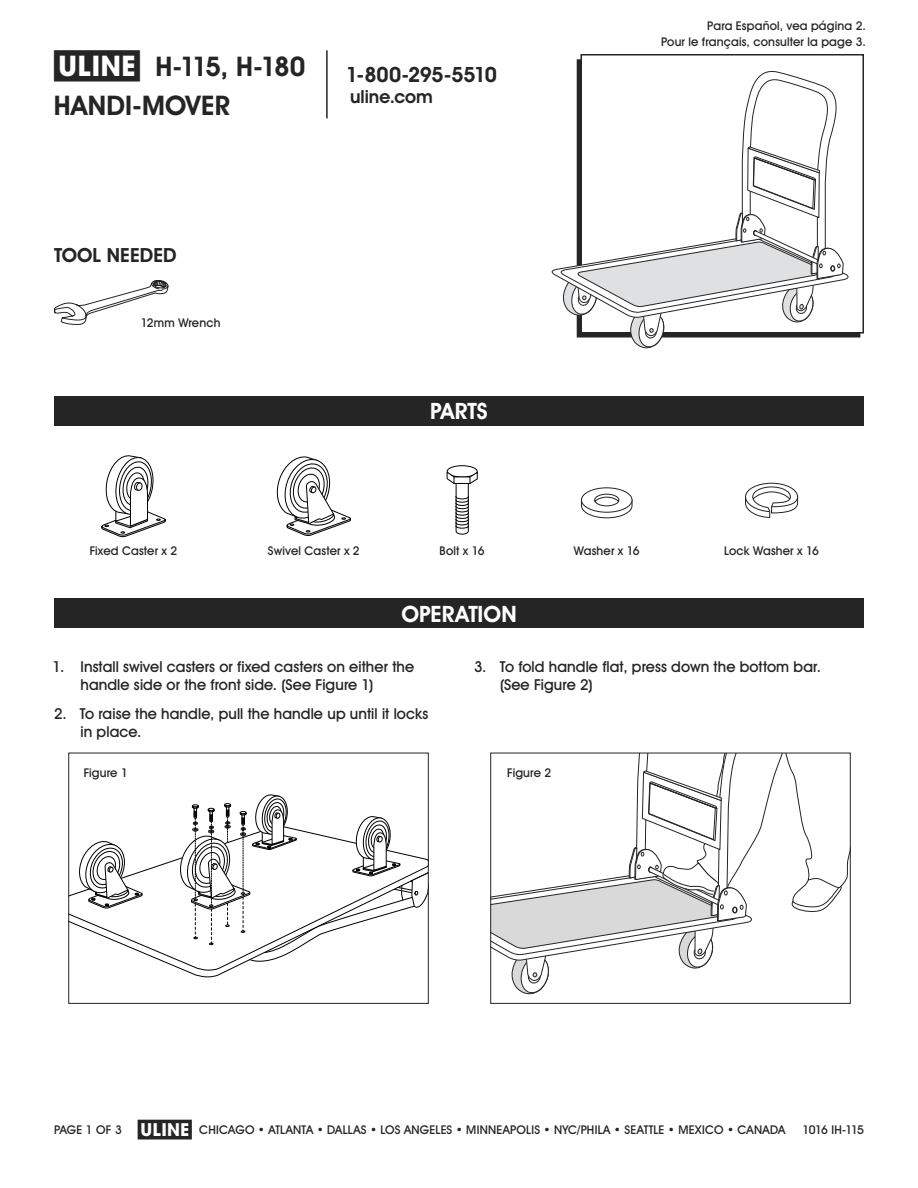
<style>
.page{position:relative;width:918px;height:1188px;background:#fff}
.page>*{position:absolute;margin:0;border:0;box-sizing:border-box;transform-origin:0 0}
.t1{font:700 27px/38.7px "Uline Two Knine";letter-spacing:.005em;color:#252525}
.t2{font:700 22.5px "Uline Two Knine";color:#fff}
.t3{font:700 21px "Uline Two Knine";letter-spacing:-.02em;color:#252525}
.t4{font:700 19.5px "Uline Two Knine";letter-spacing:.005em;color:#252525}
.t5{font:700 18px "Uline Two Knine";color:#252525}
.t6{font:15px/18px "Uline Two Knine";letter-spacing:.005em;color:#252525}
.t7{font:12px/16.8px "Uline Two Knine";letter-spacing:.015em;color:#252525;text-align:right}
.t8{font:12px "Uline Two Knine";letter-spacing:-.055em;color:#252525}
.s1{font-size:28.5px}
.s2{font-size:18px}
</style>
<div class="page">
<hr style="left:326px;top:50px;width:2px;height:68px;background:#252525">
<div style="left:580px;top:54px;width:284px;height:280px;border:2px solid #252525"></div>
<svg style="left:551px;top:66px;width:299px;height:283px"></svg>
<svg style="left:70px;top:794px;width:357px;height:179px"></svg>
<div style="left:68px;top:753px;width:361px;height:251px;border:1px solid #252525"></div>
<svg style="left:492px;top:755px;width:357px;height:240px"></svg>
<div style="left:490px;top:753px;width:361px;height:251px;border:1px solid #252525"></div>
<div style="left:54px;top:598px;width:810px;height:30px;background:#252525"></div>
<div style="left:54px;top:396px;width:810px;height:30px;background:#252525"></div>
<svg style="left:276px;top:456px;width:75px;height:80px"></svg>
<svg style="left:101px;top:455px;width:65px;height:82px"></svg>
<div style="left:447px;top:465px;width:30px;height:12px;border:1px solid #000;border-radius:50%"></div>
<svg style="left:447px;top:471px;width:31px;height:64px"></svg>
<svg style="left:582px;top:488px;width:50px;height:24px"></svg>
<div style="left:581px;top:488px;width:51px;height:24px;border:1px solid #242424;border-radius:50%"></div>
<svg style="left:581px;top:494px;width:51px;height:24px"></svg>
<svg style="left:745px;top:483px;width:53px;height:35px"></svg>
<svg style="left:54px;top:280px;width:115px;height:45px"></svg>
<h1 class="t1" style="left:54px;top:47px;width:253px"><span class="s1">π</span> H-115, H-180<br>HANDI-MOVER</h1>
<h3 class="t3" style="left:346px;top:62px;width:152px">1-800-295-5510</h3>
<h3 class="t5" style="left:350px;top:86px;width:84px">uline.com</h3>
<h3 class="t4" style="left:54px;top:243px;width:124px">TOOL NEEDED</h3>
<p class="t7" style="left:141px;top:314px;width:81px">12mm Wrench</p>
<h2 class="t2" style="left:430px;top:398px;width:59px">PARTS</h2>
<p class="t7" style="left:661px;top:17px;width:206px">Para Español, vea página 2.<br>Pour le français, consulter la page 3.</p>
<p class="t7" style="left:90px;top:542px;width:89px">Fixed Caster x 2</p>
<p class="t7" style="left:268px;top:542px;width:93px">Swivel Caster x 2</p>
<p class="t7" style="left:440px;top:542px;width:47px">Bolt x 16</p>
<p class="t7" style="left:574px;top:542px;width:67px">Washer x 16</p>
<p class="t7" style="left:724px;top:542px;width:96px">Lock Washer x 16</p>
<h2 class="t2" style="left:401px;top:600px;width:117px">OPERATION</h2>
<p class="t6" style="left:80px;top:658px;width:335px;text-indent:-28px">1. Install swivel casters or fixed casters on either the handle side or the front side. (See Figure 1)</p>
<p class="t6" style="left:80px;top:704px;width:349px;text-indent:-26px">2. To raise the handle, pull the handle up until it locks in place.</p>
<p class="t6" style="left:500px;top:658px;width:323px;text-indent:-26px">3. To fold handle flat, press down the bottom bar. (See Figure 2)</p>
<p class="t7" style="left:84px;top:764px;width:46px">Figure 1</p>
<p class="t7" style="left:507px;top:764px;width:46px">Figure 2</p>
<p class="t7" style="left:138px;top:1121px;width:649px"><span class="s2">π</span> CHICAGO • ATLANTA • DALLAS • LOS ANGELES • MINNEAPOLIS • NYC/PHILA • SEATTLE • MEXICO • CANADA</p>
<p class="t7" style="left:54px;top:1121px;width:69px">PAGE 1 OF 3</p>
<p class="t8" style="left:803px;top:1122px;width:63px">1016 IH-115</p>
</div>
